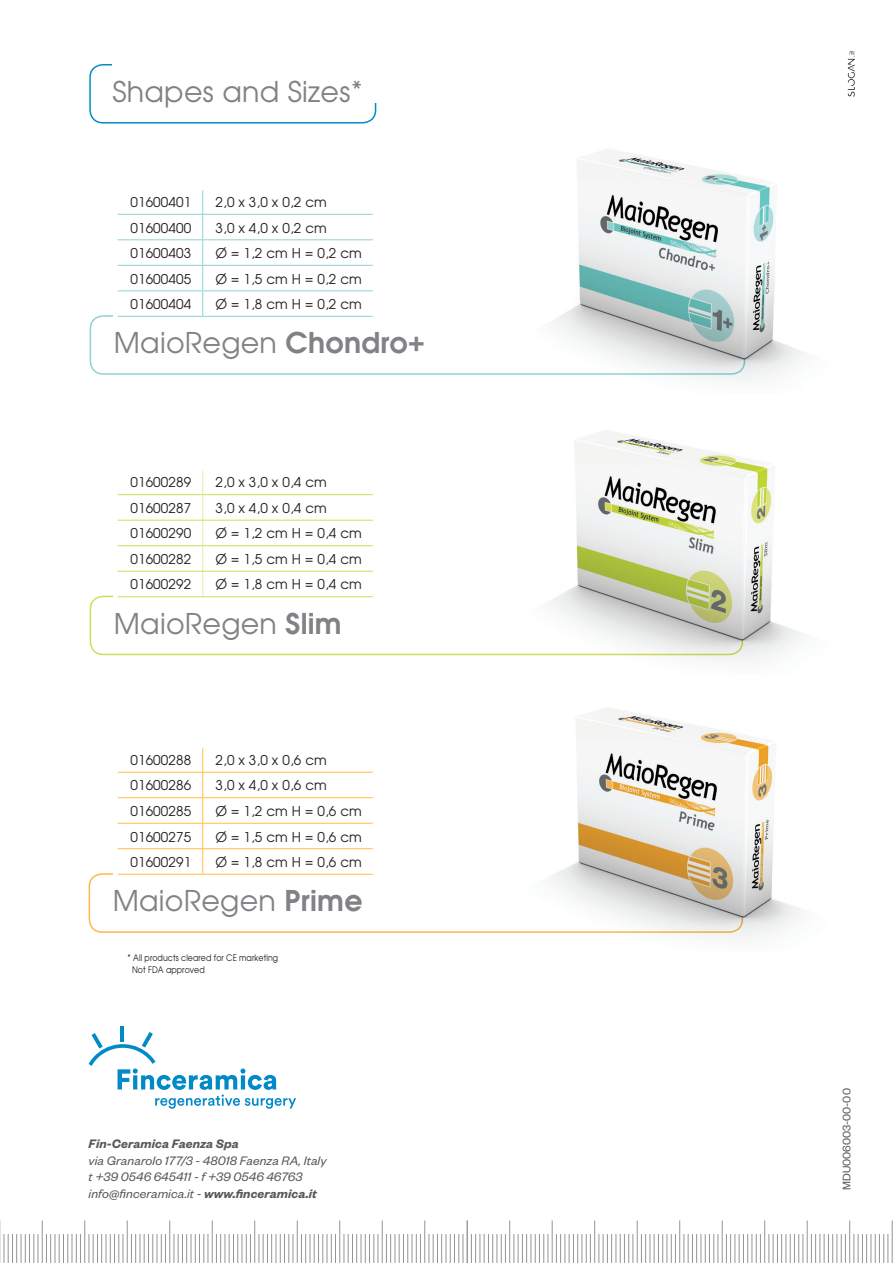
<style>
.page{position:relative;width:893px;height:1263px;background:#fff}
.page>*{position:absolute;margin:0;border:0;box-sizing:border-box;transform-origin:0 0}
.t1{font:28.5px "Avant Garde";letter-spacing:.01em;color:#808285}
.t2{font:13.5px "Avant Garde";letter-spacing:.01em;color:#231f20}
.t3{font:italic 13.5px/16.5px "Founders Grotesk";letter-spacing:.01em;color:#57585a}
.t4{font:italic 600 13.5px "Founders Grotesk";letter-spacing:.01em;color:#57585a}
.t5{font:12px "Founders Grotesk";color:#57585a}
.t6{font:9px/12px "Avant Garde";letter-spacing:.01em;color:#231f20;scale:.87 1}
.s1{font-weight:600}
</style>
<div class="page">
<hr style="left:120px;top:1026px;width:4px;height:15px;background:#008ac7">
<svg style="left:89px;top:1032px;width:207px;height:77px"></svg>
<div style="left:90px;top:596px;width:653px;height:59px;border:2px solid #cfde59;border-radius:13px"></div>
<div style="left:114px;top:572px;width:645px;height:67px;background:#fff"></div>
<svg style="left:202px;top:471px;width:1px;height:125px"></svg>
<hr style="left:118px;top:494px;width:85px;height:1px;background:#cfde59">
<hr style="left:203px;top:494px;width:170px;height:1px;background:#cfde59">
<hr style="left:118px;top:520px;width:85px;height:1px;background:#cfde59">
<hr style="left:203px;top:520px;width:170px;height:1px;background:#cfde59">
<hr style="left:118px;top:545px;width:85px;height:1px;background:#cfde59">
<hr style="left:203px;top:545px;width:170px;height:1px;background:#cfde59">
<hr style="left:118px;top:571px;width:85px;height:1px;background:#cfde59">
<hr style="left:203px;top:571px;width:170px;height:1px;background:#cfde59">
<hr style="left:118px;top:596px;width:85px;height:1px;background:#cfde59">
<hr style="left:203px;top:596px;width:170px;height:1px;background:#cfde59">
<img style="left:483px;top:430px;width:321px;height:231px">
<div style="left:89px;top:873px;width:654px;height:60px;border:2px solid #fcb949;border-radius:13px"></div>
<div style="left:113px;top:849px;width:639px;height:68px;background:#fff"></div>
<img style="left:507px;top:707px;width:294px;height:230px">
<hr style="left:118px;top:772px;width:85px;height:1px;background:#ffbe3f">
<hr style="left:203px;top:772px;width:170px;height:1px;background:#ffbe3f">
<hr style="left:118px;top:797px;width:85px;height:1px;background:#ffbe3f">
<hr style="left:203px;top:797px;width:170px;height:1px;background:#ffbe3f">
<hr style="left:118px;top:823px;width:85px;height:1px;background:#ffbe3f">
<hr style="left:203px;top:823px;width:170px;height:1px;background:#ffbe3f">
<hr style="left:118px;top:848px;width:85px;height:1px;background:#ffbe3f">
<hr style="left:203px;top:848px;width:170px;height:1px;background:#ffbe3f">
<svg style="left:202px;top:748px;width:1px;height:126px"></svg>
<hr style="left:118px;top:874px;width:85px;height:1px;background:#ffbe3f">
<hr style="left:203px;top:874px;width:170px;height:1px;background:#ffbe3f">
<div style="left:90px;top:315px;width:655px;height:60px;border:2px solid #8dd3d3;border-radius:13px"></div>
<div style="left:114px;top:291px;width:641px;height:68px;background:#fff"></div>
<img style="left:505px;top:149px;width:303px;height:230px">
<hr style="left:118px;top:214px;width:85px;height:1px;background:#8dd3d3">
<hr style="left:203px;top:214px;width:170px;height:1px;background:#8dd3d3">
<hr style="left:118px;top:239px;width:85px;height:1px;background:#8dd3d3">
<hr style="left:203px;top:239px;width:170px;height:1px;background:#8dd3d3">
<hr style="left:118px;top:265px;width:85px;height:1px;background:#8dd3d3">
<hr style="left:203px;top:265px;width:170px;height:1px;background:#8dd3d3">
<hr style="left:118px;top:290px;width:85px;height:1px;background:#8dd3d3">
<hr style="left:203px;top:290px;width:170px;height:1px;background:#8dd3d3">
<svg style="left:202px;top:190px;width:1px;height:126px"></svg>
<hr style="left:118px;top:316px;width:85px;height:1px;background:#8dd3d3">
<hr style="left:203px;top:316px;width:170px;height:1px;background:#8dd3d3">
<div style="left:89px;top:64px;width:287px;height:60px;border:2px solid #008ac7;border-radius:13px"></div>
<div style="left:112px;top:47px;width:298px;height:56px;background:#fff"></div>
<hr style="left:424px;top:1220px;width:1px;height:43px;background:#939598">
<svg style="left:429px;top:1234px;width:35px;height:29px"></svg>
<hr style="left:382px;top:1220px;width:1px;height:43px;background:#939598">
<svg style="left:386px;top:1234px;width:35px;height:29px"></svg>
<hr style="left:339px;top:1220px;width:1px;height:43px;background:#939598">
<svg style="left:344px;top:1234px;width:35px;height:29px"></svg>
<hr style="left:297px;top:1220px;width:1px;height:43px;background:#939598">
<svg style="left:301px;top:1234px;width:35px;height:29px"></svg>
<hr style="left:254px;top:1220px;width:1px;height:43px;background:#939598">
<svg style="left:259px;top:1234px;width:35px;height:29px"></svg>
<hr style="left:212px;top:1220px;width:1px;height:43px;background:#939598">
<svg style="left:216px;top:1234px;width:35px;height:29px"></svg>
<hr style="left:169px;top:1220px;width:1px;height:43px;background:#939598">
<svg style="left:174px;top:1234px;width:35px;height:29px"></svg>
<hr style="left:127px;top:1220px;width:1px;height:43px;background:#939598">
<svg style="left:131px;top:1234px;width:35px;height:29px"></svg>
<hr style="left:84px;top:1220px;width:1px;height:43px;background:#939598">
<svg style="left:89px;top:1234px;width:35px;height:29px"></svg>
<hr style="left:42px;top:1220px;width:1px;height:43px;background:#939598">
<svg style="left:46px;top:1234px;width:35px;height:29px"></svg>
<hr style="left:0;top:1220px;width:1px;height:43px;background:#939598">
<svg style="left:4px;top:1234px;width:35px;height:29px"></svg>
<hr style="left:892px;top:1220px;width:1px;height:43px;background:#939598">
<hr style="left:849px;top:1220px;width:1px;height:43px;background:#939598">
<svg style="left:854px;top:1234px;width:35px;height:29px"></svg>
<hr style="left:807px;top:1220px;width:1px;height:43px;background:#939598">
<svg style="left:811px;top:1234px;width:35px;height:29px"></svg>
<hr style="left:764px;top:1220px;width:1px;height:43px;background:#939598">
<svg style="left:769px;top:1234px;width:35px;height:29px"></svg>
<hr style="left:722px;top:1220px;width:1px;height:43px;background:#939598">
<svg style="left:726px;top:1234px;width:35px;height:29px"></svg>
<hr style="left:679px;top:1220px;width:1px;height:43px;background:#939598">
<svg style="left:684px;top:1234px;width:35px;height:29px"></svg>
<hr style="left:637px;top:1220px;width:1px;height:43px;background:#939598">
<svg style="left:641px;top:1234px;width:35px;height:29px"></svg>
<hr style="left:594px;top:1220px;width:1px;height:43px;background:#939598">
<svg style="left:599px;top:1234px;width:35px;height:29px"></svg>
<hr style="left:552px;top:1220px;width:1px;height:43px;background:#939598">
<svg style="left:556px;top:1234px;width:35px;height:29px"></svg>
<hr style="left:509px;top:1220px;width:1px;height:43px;background:#939598">
<svg style="left:514px;top:1234px;width:35px;height:29px"></svg>
<hr style="left:467px;top:1220px;width:1px;height:43px;background:#939598">
<svg style="left:471px;top:1234px;width:35px;height:29px"></svg>
<svg style="left:848px;top:51px;width:7px;height:46px"></svg>
<h1 class="t1" style="left:112px;top:74px;width:252px">Shapes and Sizes*</h1>
<p class="t2" style="left:130px;top:194px;width:62px">01600401</p>
<p class="t2" style="left:216px;top:194px;width:113px">2,0 x 3,0 x 0,2 cm</p>
<p class="t2" style="left:130px;top:219px;width:62px">01600400</p>
<p class="t2" style="left:216px;top:219px;width:113px">3,0 x 4,0 x 0,2 cm</p>
<p class="t2" style="left:130px;top:245px;width:62px">01600403</p>
<p class="t2" style="left:216px;top:245px;width:148px">Ø = 1,2 cm H = 0,2 cm</p>
<p class="t2" style="left:130px;top:270px;width:62px">01600405</p>
<p class="t2" style="left:216px;top:270px;width:148px">Ø = 1,5 cm H = 0,2 cm</p>
<p class="t2" style="left:130px;top:296px;width:62px">01600404</p>
<p class="t2" style="left:216px;top:296px;width:148px">Ø = 1,8 cm H = 0,2 cm</p>
<h1 class="t1" style="left:114px;top:325px;width:313px">MaioRegen <span class="s1">Chondro+</span></h1>
<p class="t2" style="left:130px;top:474px;width:62px">01600289</p>
<p class="t2" style="left:216px;top:474px;width:113px">2,0 x 3,0 x 0,4 cm</p>
<p class="t2" style="left:130px;top:500px;width:62px">01600287</p>
<p class="t2" style="left:216px;top:500px;width:113px">3,0 x 4,0 x 0,4 cm</p>
<p class="t2" style="left:130px;top:525px;width:62px">01600290</p>
<p class="t2" style="left:216px;top:525px;width:148px">Ø = 1,2 cm H = 0,4 cm</p>
<p class="t2" style="left:130px;top:551px;width:62px">01600282</p>
<p class="t2" style="left:216px;top:551px;width:148px">Ø = 1,5 cm H = 0,4 cm</p>
<p class="t2" style="left:130px;top:576px;width:62px">01600292</p>
<p class="t2" style="left:216px;top:576px;width:148px">Ø = 1,8 cm H = 0,4 cm</p>
<h1 class="t1" style="left:114px;top:606px;width:229px">MaioRegen <span class="s1">Slim</span></h1>
<p class="t2" style="left:130px;top:752px;width:62px">01600288</p>
<p class="t2" style="left:216px;top:752px;width:113px">2,0 x 3,0 x 0,6 cm</p>
<p class="t2" style="left:130px;top:777px;width:62px">01600286</p>
<p class="t2" style="left:216px;top:777px;width:113px">3,0 x 4,0 x 0,6 cm</p>
<p class="t2" style="left:130px;top:803px;width:62px">01600285</p>
<p class="t2" style="left:216px;top:803px;width:148px">Ø = 1,2 cm H = 0,6 cm</p>
<p class="t2" style="left:130px;top:828px;width:62px">01600275</p>
<p class="t2" style="left:216px;top:828px;width:148px">Ø = 1,5 cm H = 0,6 cm</p>
<p class="t2" style="left:130px;top:854px;width:62px">01600291</p>
<p class="t2" style="left:216px;top:854px;width:148px">Ø = 1,8 cm H = 0,6 cm</p>
<h1 class="t1" style="left:113px;top:883px;width:251px">MaioRegen <span class="s1">Prime</span></h1>
<p class="t6" style="left:132px;top:951px;width:169px;text-indent:-4px">* All products cleared for CE marketing<br>Not FDA approved</p>
<p class="t4" style="left:89px;top:1135px;width:152px">Fin-Ceramica Faenza Spa</p>
<p class="t3" style="left:89px;top:1151px;width:240px">via Granarolo 177/3 - 48018 Faenza RA, Italy t +39 0546 645411 - f +39 0546 46763 info@finceramica.it - <span class="s1">www.finceramica.it</span></p>
<p class="t5" style="left:839px;top:1190px;width:103px;rotate:-90deg">MDU006003-00-00</p>
</div>
